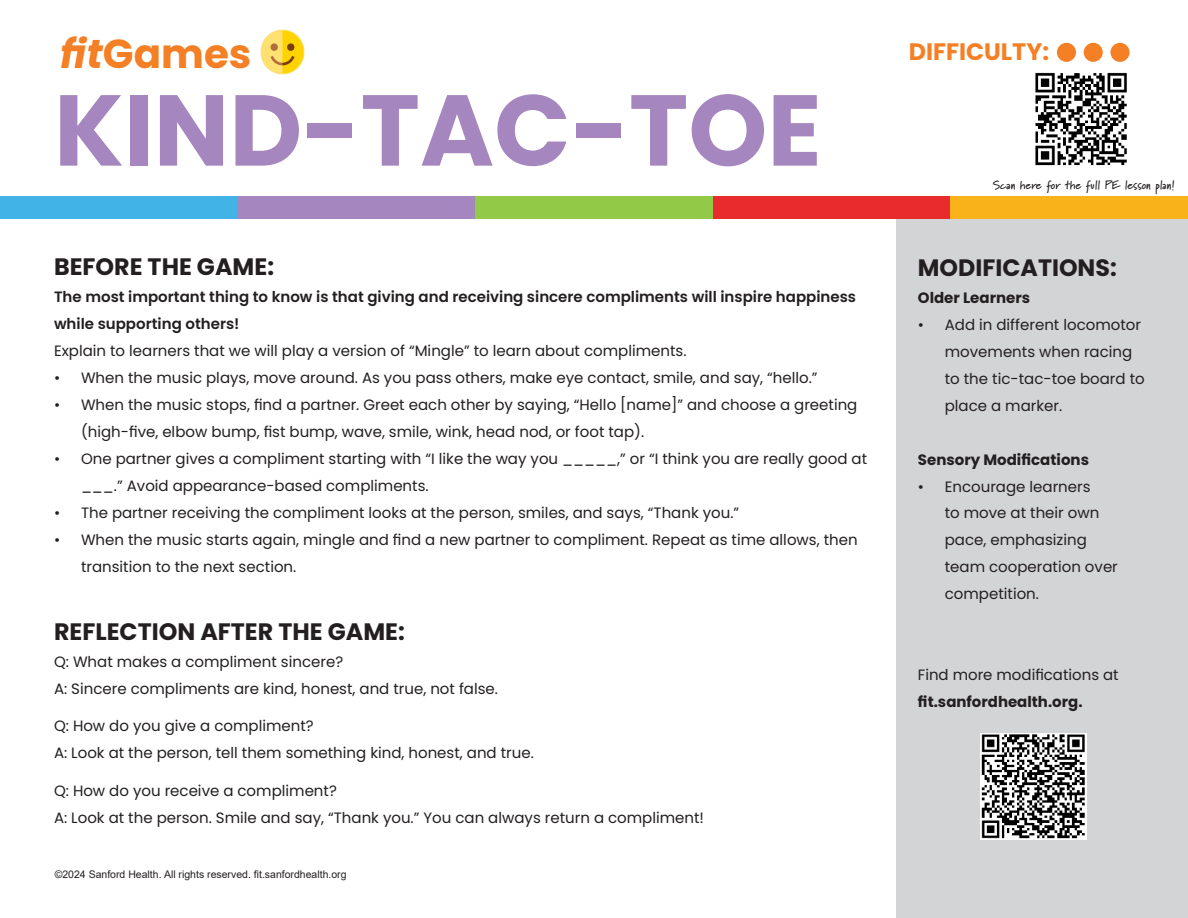
<style>
.page{position:relative;width:1188px;height:918px;background:#fff}
.page>*{position:absolute;margin:0;border:0;box-sizing:border-box;transform-origin:0 0}
.H1_-_orange_headline{font:700 100.5px "Poppins";color:#a586be}
.H2__-_subhead_regular{font:700 40.35px "Poppins";color:#f47f24}
.H2__-_subhead_regular-2{font:700 23.85px "Poppins";color:#231f20}
.H2__-_subhead_regular-3{font:700 23.85px "Poppins";color:#f47f24}
.H2__-_subhead_regular-4{font:700 23.7px "Poppins";color:#231f20}
.H2__-_subhead_regular-5{font:15px/26.8px "Poppins";color:#231f20}
.H2__-_subhead_regular-6{font:600 15px/27px "Poppins";color:#231f20}
.H2__-_subhead_regular-7{font:700 15px "Poppins";color:#231f20}
.t1{font:700 12px "Marydale";color:#231f20}
.t2{font:10.5px "Arial";color:#231f20}
.s1{font-style:italic}
.s2{font-weight:700}
</style>
<div class="page">
<div style="left:896px;top:208px;width:292px;height:710px;background:#d3d4d6"></div>
<div style="left:0;top:197px;width:238px;height:22px;background:#42b3e6"></div>
<div style="left:238px;top:197px;width:237px;height:22px;background:#a586be"></div>
<div style="left:475px;top:197px;width:238px;height:22px;background:#92c947"></div>
<div style="left:713px;top:197px;width:237px;height:22px;background:#e82b2d"></div>
<div style="left:950px;top:197px;width:238px;height:22px;background:#f9b21a"></div>
<div style="left:1059px;top:45px;width:15px;height:15px;background:#f47f24;border-radius:50%"></div>
<div style="left:1057px;top:43px;width:19px;height:19px;border:4px solid #f47f24;border-radius:50%"></div>
<div style="left:1086px;top:45px;width:15px;height:15px;background:#f47f24;border-radius:50%"></div>
<div style="left:1084px;top:43px;width:19px;height:19px;border:4px solid #f47f24;border-radius:50%"></div>
<div style="left:1112px;top:45px;width:16px;height:15px;background:#f47f24;border-radius:50%"></div>
<div style="left:1110px;top:43px;width:20px;height:19px;border:4px solid #f47f24;border-radius:50%"></div>
<img style="left:260px;top:29px;width:45px;height:46px">
<img style="left:980px;top:734px;width:107px;height:105px">
<img style="left:1035px;top:72px;width:92px;height:94px">
<p class="H2__-_subhead_regular" style="left:60px;top:30px;width:193px"><span class="s1">fit</span>Games</p>
<p class="H2__-_subhead_regular-3" style="left:909px;top:37px;width:142px">DIFFICULTY:</p>
<p class="H1_-_orange_headline" style="left:54px;top:72px;width:769px">KIND-TAC-TOE</p>
<p class="H2__-_subhead_regular-2" style="left:54px;top:253px;width:222px">BEFORE THE GAME:</p>
<p class="H2__-_subhead_regular-6" style="left:54px;top:283px;width:804px">The most important thing to know is that giving and receiving sincere compliments will inspire happiness while supporting others!</p>
<p class="H2__-_subhead_regular-5" style="left:54px;top:337px;width:634px">Explain to learners that we will play a version of “Mingle” to learn about compliments.</p>
<p class="H2__-_subhead_regular-5" style="left:54px;top:364px;width:765px">• When the music plays, move around. As you pass others, make eye contact, smile, and say, “hello.”</p>
<p class="H2__-_subhead_regular-5" style="left:81px;top:391px;width:778px;text-indent:-27px">• When the music stops, find a partner. Greet each other by saying, “Hello [name]” and choose a greeting (high-five, elbow bump, fist bump, wave, smile, wink, head nod, or foot tap).</p>
<p class="H2__-_subhead_regular-5" style="left:81px;top:445px;width:788px;text-indent:-27px">• One partner gives a compliment starting with “I like the way you _____,” or “I think you are really good at ___.” Avoid appearance-based compliments.</p>
<p class="H2__-_subhead_regular-5" style="left:54px;top:499px;width:687px">• The partner receiving the compliment looks at the person, smiles, and says, “Thank you.”</p>
<p class="H2__-_subhead_regular-5" style="left:81px;top:526px;width:778px;text-indent:-27px">• When the music starts again, mingle and find a new partner to compliment. Repeat as time allows, then transition to the next section.</p>
<p class="H2__-_subhead_regular-2" style="left:54px;top:617px;width:352px">REFLECTION AFTER THE GAME:</p>
<p class="H2__-_subhead_regular-5" style="left:54px;top:648px;width:291px">Q: What makes a compliment sincere?</p>
<p class="H2__-_subhead_regular-5" style="left:54px;top:675px;width:446px">A: Sincere compliments are kind, honest, and true, not false.</p>
<p class="H2__-_subhead_regular-5" style="left:54px;top:712px;width:261px">Q: How do you give a compliment?</p>
<p class="H2__-_subhead_regular-5" style="left:54px;top:739px;width:481px">A: Look at the person, tell them something kind, honest, and true.</p>
<p class="H2__-_subhead_regular-5" style="left:54px;top:777px;width:284px">Q: How do you receive a compliment?</p>
<p class="H2__-_subhead_regular-5" style="left:54px;top:804px;width:652px">A: Look at the person. Smile and say, “Thank you.” You can always return a compliment!</p>
<p class="t2" style="left:55px;top:868px;width:293px">©2024 Sanford Health. All rights reserved. fit.sanfordhealth.org</p>
<p class="t1" style="left:993px;top:178px;width:183px">Scan here for the full PE lesson plan!</p>
<p class="H2__-_subhead_regular-4" style="left:918px;top:254px;width:200px">MODIFICATIONS:</p>
<p class="H2__-_subhead_regular-7" style="left:918px;top:289px;width:114px">Older Learners</p>
<p class="H2__-_subhead_regular-5" style="left:945px;top:311px;width:201px;text-indent:-27px">• Add in different locomotor movements when racing to the tic-tac-toe board to place a marker.</p>
<p class="H2__-_subhead_regular-7" style="left:918px;top:451px;width:173px">Sensory Modifications</p>
<p class="H2__-_subhead_regular-5" style="left:945px;top:473px;width:175px;text-indent:-27px">• Encourage learners<br>to move at their own pace, emphasizing team cooperation over competition.</p>
<p class="H2__-_subhead_regular-5" style="left:918px;top:661px;width:202px">Find more modifications at <span class="s2">fit.sanfordhealth.org.</span></p>
</div>
